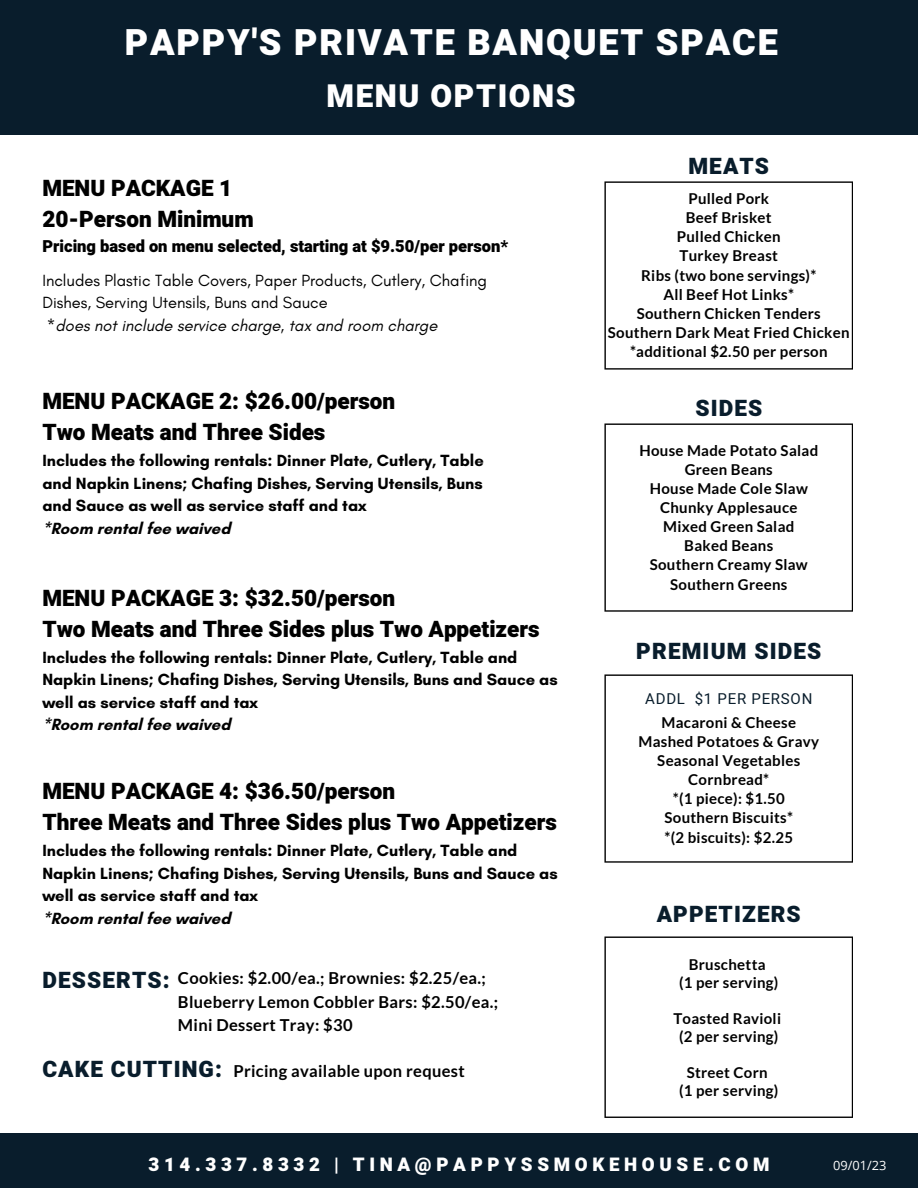
<style>
.page{position:relative;width:918px;height:1188px;background:#fff}
.page>*{position:absolute;margin:0;border:0;box-sizing:border-box;transform-origin:0 0}
.t1{font:900 36px "Heebo";letter-spacing:.05em;color:#fff}
.t2{font:900 31.5px "Heebo";letter-spacing:.05em;color:#fff}
.t3{font:900 22.5px "Heebo";color:#000}
.t4{font:900 22.5px "Heebo";letter-spacing:.05em;color:#091d2c}
.t5{font:900 18.75px "Heebo";letter-spacing:.25em;color:#fff}
.t6{font:700 16.5px/22.5px "Glacial Indifference";color:#000}
.t7{font:700 16.5px/23.7px "Lato";letter-spacing:.02em;color:#000}
.t8{font:16.5px/22.5px "Glacial Indifference";color:#000}
.t9{font:900 16.5px "Heebo";color:#000}
.t10{font:italic 16.5px "Glacial Indifference";color:#000}
.t11{font:700 15px "Lato";letter-spacing:.02em;color:#000}
.t12{font:15px "Heebo";letter-spacing:.05em;color:#091d2c}
.t13{font:12.75px "Open Sans";color:#fff}
</style>
<div class="page">
<div style="left:0;top:1134px;width:918px;height:54px;background:#091d2c"></div>
<div style="left:0;top:0;width:918px;height:135px;background:#091d2c"></div>
<svg style="left:604px;top:181px;width:249px;height:189px"></svg>
<svg style="left:604px;top:423px;width:249px;height:189px"></svg>
<svg style="left:604px;top:674px;width:249px;height:189px"></svg>
<svg style="left:604px;top:937px;width:249px;height:181px"></svg>
<p class="t1" style="left:125px;top:17px;width:655px">PAPPY'S PRIVATE BANQUET SPACE</p>
<p class="t2" style="left:327px;top:74px;width:251px">MENU OPTIONS</p>
<p class="t4" style="left:688px;top:150px;width:82px">MEATS</p>
<p class="t11" style="left:688px;top:189px;width:82px">Pulled Pork</p>
<p class="t11" style="left:686px;top:208px;width:87px">Beef Brisket</p>
<p class="t11" style="left:677px;top:227px;width:105px">Pulled Chicken</p>
<p class="t11" style="left:680px;top:247px;width:100px">Turkey Breast</p>
<p class="t11" style="left:641px;top:266px;width:177px">Ribs (two bone servings)*</p>
<p class="t11" style="left:663px;top:285px;width:132px">All Beef Hot Links*</p>
<p class="t11" style="left:637px;top:304px;width:186px">Southern Chicken Tenders</p>
<p class="t11" style="left:608px;top:323px;width:243px">Southern Dark Meat Fried Chicken</p>
<p class="t11" style="left:630px;top:342px;width:199px">*additional $2.50 per person</p>
<p class="t4" style="left:695px;top:392px;width:68px">SIDES</p>
<p class="t11" style="left:639px;top:441px;width:180px">House Made Potato Salad</p>
<p class="t11" style="left:685px;top:460px;width:90px">Green Beans</p>
<p class="t11" style="left:650px;top:479px;width:160px">House Made Cole Slaw</p>
<p class="t11" style="left:660px;top:498px;width:139px">Chunky Applesauce</p>
<p class="t11" style="left:663px;top:517px;width:133px">Mixed Green Salad</p>
<p class="t11" style="left:684px;top:537px;width:91px">Baked Beans</p>
<p class="t11" style="left:650px;top:556px;width:160px">Southern Creamy Slaw</p>
<p class="t11" style="left:670px;top:575px;width:119px">Southern Greens</p>
<p class="t3" style="left:42px;top:172px;width:191px">MENU PACKAGE 1</p>
<p class="t3" style="left:42px;top:204px;width:213px">20-Person Minimum</p>
<p class="t9" style="left:42px;top:235px;width:467px">Pricing based on menu selected, starting at $9.50/per person*</p>
<p class="t8" style="left:42px;top:269px;width:446px">Includes Plastic Table Covers, Paper Products, Cutlery, Chafing<br>Dishes, Serving Utensils, Buns and Sauce</p>
<p class="t10" style="left:47px;top:315px;width:392px">*does not include service charge, tax and room charge</p>
<p class="t3" style="left:42px;top:386px;width:354px">MENU PACKAGE 2: $26.00/person</p>
<p class="t3" style="left:42px;top:417px;width:285px">Two Meats and Three Sides</p>
<p class="t6" style="left:42px;top:449px;width:443px;text-align:justify">Includes the following rentals: Dinner Plate, Cutlery, Table and Napkin Linens; Chafing Dishes, Serving Utensils, Buns and Sauce as well as service staff and tax</p>
<p class="t6" style="left:42px;top:517px;width:190px">*Room rental fee waived</p>
<p class="t3" style="left:42px;top:582px;width:354px">MENU PACKAGE 3: $32.50/person</p>
<p class="t3" style="left:42px;top:613px;width:499px">Two Meats and Three Sides plus Two Appetizers</p>
<p class="t6" style="left:42px;top:646px;width:517px">Includes the following rentals: Dinner Plate, Cutlery, Table and<br>Napkin Linens; Chafing Dishes, Serving Utensils, Buns and Sauce as well as service staff and tax</p>
<p class="t6" style="left:42px;top:713px;width:190px">*Room rental fee waived</p>
<p class="t4" style="left:636px;top:636px;width:186px">PREMIUM SIDES</p>
<p class="t12" style="left:645px;top:688px;width:169px">ADDL $1 PER PERSON</p>
<p class="t11" style="left:662px;top:713px;width:136px">Macaroni &amp; Cheese</p>
<p class="t11" style="left:638px;top:732px;width:182px">Mashed Potatoes &amp; Gravy</p>
<p class="t11" style="left:657px;top:751px;width:144px">Seasonal Vegetables</p>
<p class="t11" style="left:688px;top:770px;width:83px">Cornbread*</p>
<p class="t11" style="left:673px;top:790px;width:114px">*(1 piece): $1.50</p>
<p class="t11" style="left:665px;top:809px;width:130px">Southern Biscuits*</p>
<p class="t11" style="left:665px;top:828px;width:130px">*(2 biscuits): $2.25</p>
<p class="t3" style="left:42px;top:776px;width:354px">MENU PACKAGE 4: $36.50/person</p>
<p class="t3" style="left:42px;top:807px;width:516px">Three Meats and Three Sides plus Two Appetizers</p>
<p class="t6" style="left:42px;top:839px;width:517px">Includes the following rentals: Dinner Plate, Cutlery, Table and<br>Napkin Linens; Chafing Dishes, Serving Utensils, Buns and Sauce as well as service staff and tax</p>
<p class="t6" style="left:42px;top:907px;width:190px">*Room rental fee waived</p>
<p class="t4" style="left:657px;top:898px;width:146px">APPETIZERS</p>
<p class="t11" style="left:689px;top:955px;width:78px">Bruschetta</p>
<p class="t11" style="left:679px;top:973px;width:101px">(1 per serving)</p>
<p class="t11" style="left:673px;top:1009px;width:109px">Toasted Ravioli</p>
<p class="t11" style="left:679px;top:1027px;width:101px">(2 per serving)</p>
<p class="t11" style="left:687px;top:1063px;width:82px">Street Corn</p>
<p class="t11" style="left:679px;top:1081px;width:101px">(1 per serving)</p>
<p class="t4" style="left:42px;top:965px;width:129px">DESSERTS:</p>
<p class="t7" style="left:178px;top:966px;width:322px">Cookies: $2.00/ea.; Brownies: $2.25/ea.;<br>Blueberry Lemon Cobbler Bars: $2.50/ea.;<br>Mini Dessert Tray: $30</p>
<p class="t4" style="left:42px;top:1054px;width:181px">CAKE CUTTING:</p>
<p class="t7" style="left:233px;top:1058px;width:233px">Pricing available upon request</p>
<p class="t5" style="left:149px;top:1152px;width:622px">314.337.8332 | TINA@PAPPYSSMOKEHOUSE.COM</p>
<p class="t13" style="left:833px;top:1157px;width:55px">09/01/23</p>
</div>
